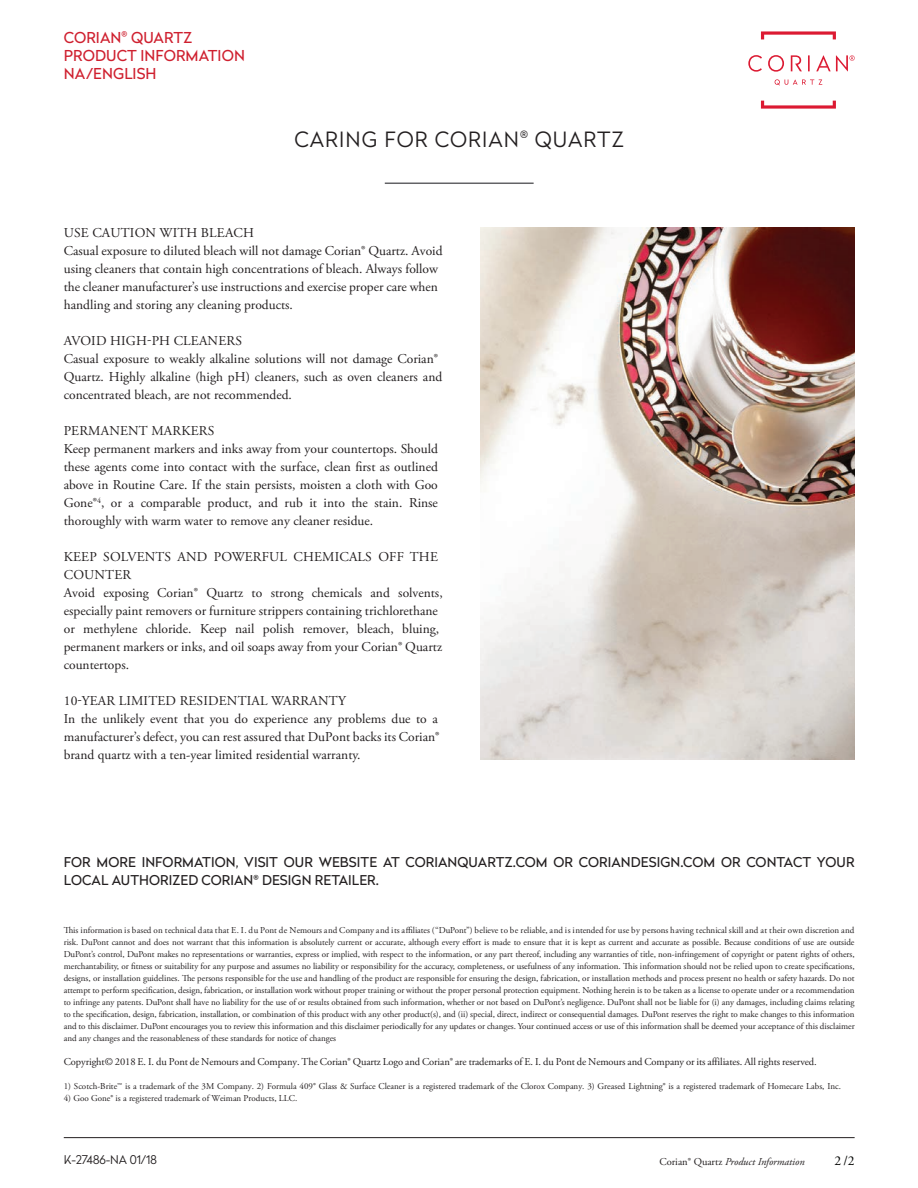
<style>
.page{position:relative;width:918px;height:1188px;background:#fff}
.page>*{position:absolute;margin:0;border:0;box-sizing:border-box;transform-origin:0 0}
.t1{font:300 21px "Radikal";letter-spacing:.05em;color:#231f20}
.t2{font:15px/18px "Radikal";letter-spacing:.005em;color:#cf202f}
.t3{font:13.5px/18px "Adobe Garamond Pro";color:#231f20}
.t4{font:13.5px/18px "Radikal";letter-spacing:.005em;color:#231f20}
.t5{font:13.5px "Adobe Garamond Pro";color:#040503}
.t6{font:300 12px "Radikal";letter-spacing:-.01em;color:#231f20}
.t7{font:10.5px "Adobe Garamond Pro";letter-spacing:-.01em;color:#231f20}
.t8{font:italic 10.5px "Adobe Garamond Pro";color:#231f20}
.t9{font:9px/12px "Adobe Garamond Pro";color:#231f20;text-align:justify}
.s1{font-style:normal}
</style>
<div class="page">
<hr style="left:64px;top:1137px;width:791px;height:1px;background:#231f20">
<svg style="left:761px;top:101px;width:75px;height:8px"></svg>
<svg style="left:761px;top:31px;width:75px;height:8px"></svg>
<svg style="left:748px;top:55px;width:107px;height:17px"></svg>
<svg style="left:775px;top:79px;width:47px;height:6px"></svg>
<hr style="left:385px;top:183px;width:149px;height:1px;background:#636366">
<img style="left:480px;top:227px;width:375px;height:532px">
<h2 class="t2" style="left:64px;top:29px;width:183px">CORIAN<sup>®</sup> QUARTZ<br>PRODUCT INFORMATION<br>NA/ENGLISH</h2>
<h1 class="t1" style="left:295px;top:131px;width:331px">CARING FOR CORIAN<sup>®</sup> QUARTZ</h1>
<p class="t3" style="left:64px;top:225px;width:380px">USE CAUTION WITH BLEACH<br>Casual exposure to diluted bleach will not damage Corian® Quartz. Avoid using cleaners that contain high concentrations of bleach. Always follow the cleaner manufacturer’s use instructions and exercise proper care when handling and storing any cleaning products.</p>
<h3 class="t3" style="left:64px;top:333px;width:380px">AVOID HIGH-PH CLEANERS<br>Casual exposure to weakly alkaline solutions will not damage Corian® Quartz. Highly alkaline (high pH) cleaners, such as oven cleaners and concentrated bleach, are not recommended.</h3>
<p class="t3" style="left:64px;top:423px;width:376px">PERMANENT MARKERS<br>Keep permanent markers and inks away from your countertops. Should these agents come into contact with the surface, clean first as outlined above in Routine Care. If the stain persists, moisten a cloth with Goo Gone®<sup>4</sup>, or a comparable product, and rub it into the stain. Rinse thoroughly with warm water to remove any cleaner residue.</p>
<p class="t3" style="left:64px;top:549px;width:380px">KEEP SOLVENTS AND POWERFUL CHEMICALS OFF THE COUNTER<br>Avoid exposing Corian® Quartz to strong chemicals and solvents, especially paint removers or furniture strippers containing trichlorethane or methylene chloride. Keep nail polish remover, bleach, bluing, permanent markers or inks, and oil soaps away from your Corian® Quartz countertops.</p>
<p class="t3" style="left:64px;top:693px;width:377px">10-YEAR LIMITED RESIDENTIAL WARRANTY<br>In the unlikely event that you do experience any problems due to a manufacturer’s defect, you can rest assured that DuPont backs its Corian® brand quartz with a ten-year limited residential warranty.</p>
<h3 class="t4" style="left:64px;top:854px;width:792px">FOR MORE INFORMATION, VISIT OUR WEBSITE AT CORIANQUARTZ.COM OR CORIANDESIGN.COM OR CONTACT YOUR<br>LOCAL AUTHORIZED CORIAN<sup>®</sup> DESIGN RETAILER.</h3>
<p class="t9" style="left:64px;top:925px;width:792px">This information is based on technical data that E. I. du Pont de Nemours and Company and its affiliates (“DuPont”) believe to be reliable, and is intended for use by persons having technical skill and at their own discretion and risk. DuPont cannot and does not warrant that this information is absolutely current or accurate, although every effort is made to ensure that it is kept as current and accurate as possible. Because conditions of use are outside DuPont’s control, DuPont makes no representations or warranties, express or implied, with respect to the information, or any part thereof, including any warranties of title, non-infringement of copyright or patent rights of others, merchantability, or fitness or suitability for any purpose and assumes no liability or responsibility for the accuracy, completeness, or usefulness of any information. This information should not be relied upon to create specifications, designs, or installation guidelines. The persons responsible for the use and handling of the product are responsible for ensuring the design, fabrication, or installation methods and process present no health or safety hazards. Do not attempt to perform specification, design, fabrication, or installation work without proper training or without the proper personal protection equipment. Nothing herein is to be taken as a license to operate under or a recommendation to infringe any patents. DuPont shall have no liability for the use of or results obtained from such information, whether or not based on DuPont’s negligence. DuPont shall not be liable for (i) any damages, including claims relating to the specification, design, fabrication, installation, or combination of this product with any other product(s), and (ii) special, direct, indirect or consequential damages. DuPont reserves the right to make changes to this information and to this disclaimer. DuPont encourages you to review this information and this disclaimer periodically for any updates or changes. Your continued access or use of this information shall be deemed your acceptance of this disclaimer and any changes and the reasonableness of these standards for notice of changes</p>
<p class="t7" style="left:64px;top:1057px;width:754px">Copyright© 2018 E. I. du Pont de Nemours and Company. The Corian® Quartz Logo and Corian® are trademarks of E. I. du Pont de Nemours and Company or its affiliates. All rights reserved.</p>
<p class="t9" style="left:64px;top:1081px;width:779px">1) Scotch-Brite™ is a trademark of the 3M Company. 2) Formula 409® Glass &amp; Surface Cleaner is a registered trademark of the Clorox Company. 3) Greased Lightning® is a registered trademark of Homecare Labs, Inc.</p>
<p class="t9" style="left:64px;top:1093px;width:235px">4) Goo Gone® is a registered trademark of Weiman Products, LLC.</p>
<h3 class="t6" style="left:64px;top:1155px;width:95px">K-27486-NA 01/18</h3>
<p class="t8" style="left:659px;top:1158px;width:147px"><span class="s1">Corian® Quartz</span> Product Information</p>
<h3 class="t5" style="left:834px;top:1152px;width:22px">2/2</h3>
</div>
